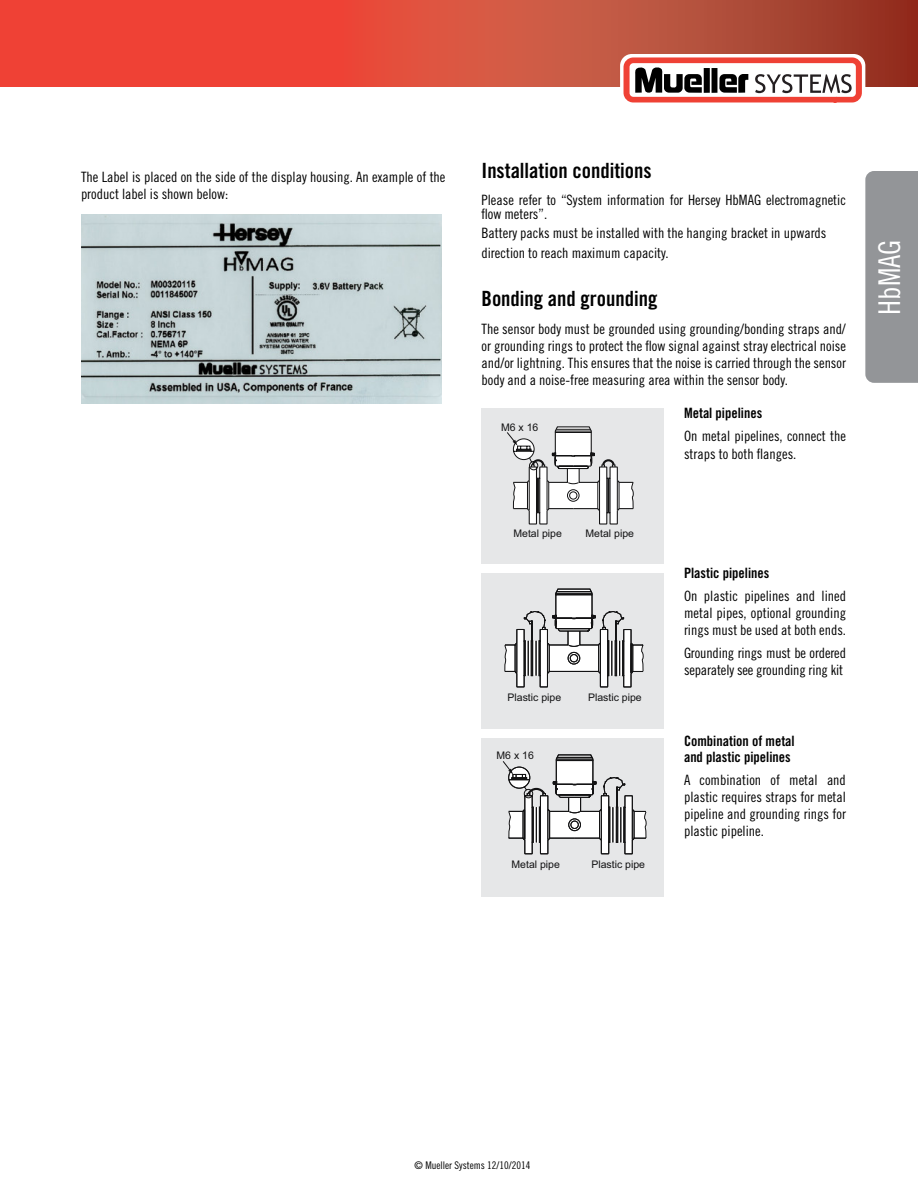
<style>
.page{position:relative;width:918px;height:1188px;background:#fff}
.page>*{position:absolute;margin:0;border:0;box-sizing:border-box;transform-origin:0 0}
.t1{font:30px "Trade Gothic Cond Eighteen";color:#fff}
.t2{font:21px "Trade Gothic Bold Cond Twenty";color:#000}
.t3{font:14.25px/17.1px "Trade Gothic Cond Eighteen";color:#000}
.t4{font:14.25px/16.5px "Trade Gothic Bold Cond Twenty";color:#000}
.t5{font:10.5px "Arial";color:#131314}
.t6{font:10.5px "Trade Gothic Cond Eighteen";color:#000}
</style>
<div class="page">
<svg style="left:0;top:0;width:918px;height:87px;background:#d54838"></svg>
<svg style="left:620px;top:54px;width:245px;height:49px"></svg>
<div style="left:865px;top:171px;width:53px;height:212px;background:#939598"></div>
<div style="left:482px;top:408px;width:182px;height:156px;background:#e6e7e8"></div>
<div style="left:482px;top:573px;width:182px;height:156px;background:#e6e7e8"></div>
<div style="left:482px;top:739px;width:182px;height:158px;background:#e6e7e8"></div>
<svg style="left:502px;top:754px;width:145px;height:101px"></svg>
<img style="left:81px;top:215px;width:361px;height:189px">
<svg style="left:507px;top:426px;width:127px;height:99px"></svg>
<svg style="left:504px;top:588px;width:140px;height:100px"></svg>
<p class="t3" style="left:81px;top:168px;width:366px">The Label is placed on the side of the display housing. An example of the product label is shown below:</p>
<h2 class="t2" style="left:482px;top:158px;width:172px">Installation conditions</h2>
<p class="t3" style="left:482px;top:193px;width:366px;line-height:13.5px">Please refer to “System information for Hersey HbMAG electromagnetic flow meters”.</p>
<p class="t3" style="left:482px;top:223px;width:347px;line-height:19.5px">Battery packs must be installed with the hanging bracket in upwards direction to reach maximum capacity.</p>
<h2 class="t2" style="left:482px;top:286px;width:178px">Bonding and grounding</h2>
<p class="t3" style="left:482px;top:320px;width:366px;text-align:justify">The sensor body must be grounded using grounding/bonding straps and/ or grounding rings to protect the flow signal against stray electrical noise and/or lightning. This ensures that the noise is carried through the sensor body and a noise-free measuring area within the sensor body.</p>
<p class="t4" style="left:684px;top:405px;width:80px">Metal pipelines</p>
<p class="t3" style="left:684px;top:428px;width:163px">On metal pipelines, connect the straps to both flanges.</p>
<p class="t5" style="left:501px;top:421px;width:39px">M6 x 16</p>
<p class="t5" style="left:513px;top:528px;width:50px">Metal pipe</p>
<p class="t5" style="left:586px;top:528px;width:50px">Metal pipe</p>
<p class="t5" style="left:508px;top:692px;width:55px">Plastic pipe</p>
<p class="t5" style="left:588px;top:692px;width:55px">Plastic pipe</p>
<p class="t5" style="left:497px;top:749px;width:39px">M6 x 16</p>
<p class="t5" style="left:512px;top:858px;width:50px">Metal pipe</p>
<p class="t5" style="left:591px;top:858px;width:55px">Plastic pipe</p>
<p class="t4" style="left:684px;top:564px;width:87px">Plastic pipelines</p>
<p class="t3" style="left:684px;top:587px;width:164px;text-align:justify">On plastic pipelines and lined metal pipes, optional grounding rings must be used at both ends.</p>
<p class="t3" style="left:684px;top:644px;width:163px">Grounding rings must be ordered separately see grounding ring kit</p>
<p class="t4" style="left:684px;top:732px;width:112px">Combination of metal and plastic pipelines</p>
<p class="t3" style="left:684px;top:771px;width:164px;text-align:justify">A combination of metal and plastic requires straps for metal pipeline and grounding rings for plastic pipeline.</p>
<h1 class="t1" style="left:872px;top:315px;width:76px;rotate:-90deg">HbMAG</h1>
<p class="t6" style="left:415px;top:1159px;width:117px">© Mueller Systems 12/10/2014</p>
</div>
